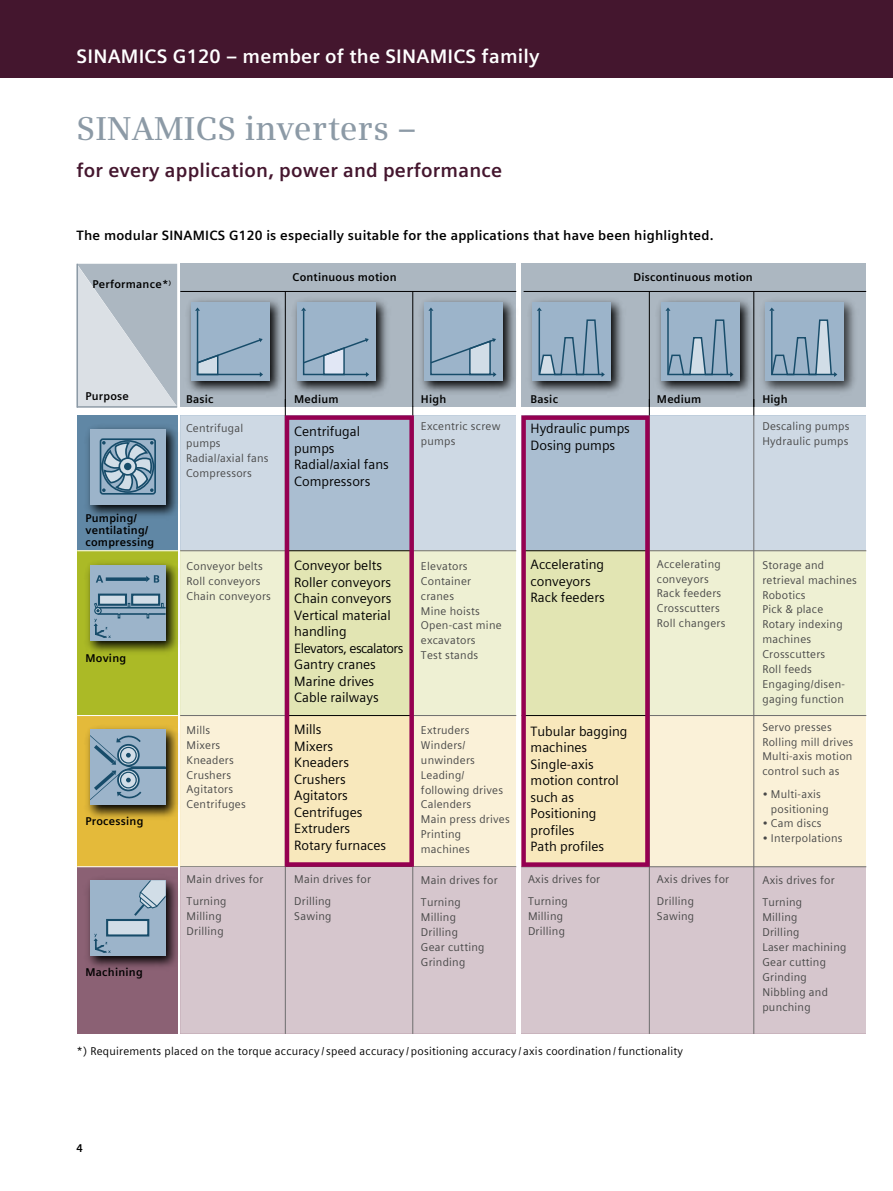
<style>
.page{position:relative;width:893px;height:1191px;background:#fff}
.page>*{position:absolute;margin:0;border:0;box-sizing:border-box;transform-origin:0 0}
.t1{font:600 33px "Siemens Serif";letter-spacing:.005em;color:#8c9aa6}
.t2{font:700 19.5px "Siemens Sans Global";letter-spacing:.01em;color:#44162e}
.t3{font:700 19.5px "Siemens Sans Global";letter-spacing:.01em;color:#fff}
.t4{font:13.5px/16.5px "Siemens Sans Global";color:#000}
.t5{font:700 13.5px "Siemens Sans Global";letter-spacing:.015em;color:#000}
.t6{font:11.25px/14.9px "Siemens Sans Global";letter-spacing:.02em;color:#484848}
.t7{font:700 11.25px/12px "Siemens Sans Global";letter-spacing:.02em;color:#000}
.t8{font:11.25px "Siemens Sans Global";letter-spacing:.02em;color:#000}
</style>
<div class="page">
<svg style="left:78px;top:264px;width:99px;height:142px;background:#c3cbd3"></svg>
<div style="left:180px;top:264px;width:336px;height:143px;background:#acb7c1"></div>
<div style="left:77px;top:415px;width:100px;height:135px;background:#6087a5"></div>
<div style="left:77px;top:551px;width:101px;height:164px;background:#abba26"></div>
<div style="left:77px;top:715px;width:100px;height:151px;background:#e4ba3a"></div>
<hr style="left:77px;top:715px;width:101px;height:1px;background:#fff">
<hr style="left:180px;top:291px;width:336px;height:1px;background:#000">
<hr style="left:285px;top:291px;width:1px;height:116px;background:#000">
<hr style="left:412px;top:291px;width:1px;height:116px;background:#000">
<div style="left:521px;top:264px;width:345px;height:143px;background:#acb7c1"></div>
<div style="left:77px;top:866px;width:100px;height:167px;background:#8b6174"></div>
<hr style="left:285px;top:399px;width:1px;height:634px;background:#000">
<hr style="left:412px;top:406px;width:1px;height:627px;background:#000">
<hr style="left:649px;top:399px;width:1px;height:634px;background:#000">
<hr style="left:753px;top:399px;width:1px;height:634px;background:#000">
<hr style="left:524px;top:291px;width:342px;height:1px;background:#000">
<hr style="left:649px;top:291px;width:1px;height:116px;background:#000">
<hr style="left:753px;top:291px;width:1px;height:116px;background:#000">
<hr style="left:77px;top:866px;width:101px;height:1px;background:#fff">
<hr style="left:77px;top:264px;width:1px;height:143px;background:#8c9aa6">
<hr style="left:77px;top:406px;width:100px;height:2px;background:#8c9aa6">
<img style="left:88px;top:420px;width:90px;height:101px">
<div style="left:90px;top:429px;width:76px;height:75px;background:#9cb4ca"></div>
<svg style="left:99px;top:438px;width:57px;height:57px"></svg>
<svg style="left:119px;top:458px;width:17px;height:17px"></svg>
<div style="left:119px;top:457px;width:18px;height:19px;border:2px solid #174c6a;border-radius:50%"></div>
<div style="left:124px;top:463px;width:7px;height:7px;background:#174c6a;border-radius:50%"></div>
<img style="left:87px;top:563px;width:90px;height:90px">
<div style="left:90px;top:565px;width:76px;height:76px;background:#9cb4ca"></div>
<svg style="left:96px;top:575px;width:7px;height:7px"></svg>
<div style="left:99px;top:594px;width:27px;height:11px;background:#d1dde7"></div>
<div style="left:98px;top:593px;width:29px;height:13px;border:2px solid #174c6a"></div>
<div style="left:132px;top:594px;width:27px;height:11px;background:#d1dde7"></div>
<div style="left:131px;top:593px;width:29px;height:13px;border:2px solid #174c6a"></div>
<hr style="left:98px;top:607px;width:68px;height:1px;background:#174c6a">
<hr style="left:98px;top:613px;width:68px;height:2px;background:#174c6a">
<svg style="left:161px;top:603px;width:3px;height:4px"></svg>
<div style="left:94px;top:607px;width:8px;height:7px;border:1px solid #174c6a;border-radius:50%"></div>
<svg style="left:94px;top:602px;width:6px;height:10px"></svg>
<svg style="left:106px;top:577px;width:40px;height:4px"></svg>
<svg style="left:146px;top:575px;width:13px;height:7px"></svg>
<svg style="left:94px;top:619px;width:17px;height:19px"></svg>
<img style="left:87px;top:721px;width:91px;height:101px">
<div style="left:90px;top:729px;width:76px;height:76px;background:#9cb4ca"></div>
<svg style="left:90px;top:735px;width:76px;height:65px"></svg>
<img style="left:88px;top:872px;width:90px;height:100px">
<div style="left:90px;top:880px;width:75px;height:75px;background:#9cb4ca"></div>
<svg style="left:94px;top:933px;width:17px;height:20px"></svg>
<div style="left:107px;top:920px;width:41px;height:15px;background:#d1dde7"></div>
<div style="left:106px;top:919px;width:43px;height:17px;border:2px solid #174c6a"></div>
<svg style="left:134px;top:880px;width:32px;height:35px"></svg>
<img style="left:658px;top:294px;width:197px;height:103px">
<div style="left:765px;top:302px;width:79px;height:79px;background:#9cb4ca"></div>
<svg style="left:769px;top:307px;width:68px;height:70px"></svg>
<div style="left:661px;top:302px;width:79px;height:79px;background:#9cb4ca"></div>
<svg style="left:665px;top:307px;width:68px;height:70px"></svg>
<img style="left:530px;top:300px;width:93px;height:93px">
<div style="left:532px;top:302px;width:79px;height:79px;background:#9cb4ca"></div>
<svg style="left:537px;top:307px;width:68px;height:70px"></svg>
<img style="left:421px;top:300px;width:94px;height:93px">
<div style="left:424px;top:302px;width:79px;height:79px;background:#9cb4ca"></div>
<svg style="left:428px;top:307px;width:68px;height:70px"></svg>
<img style="left:294px;top:300px;width:94px;height:93px">
<div style="left:297px;top:302px;width:78px;height:79px;background:#9cb4ca"></div>
<svg style="left:301px;top:307px;width:68px;height:70px"></svg>
<img style="left:188px;top:294px;width:98px;height:103px">
<div style="left:191px;top:302px;width:78px;height:79px;background:#9cb4ca"></div>
<svg style="left:195px;top:307px;width:68px;height:70px"></svg>
<svg style="left:180px;top:415px;width:686px;height:618px;background:#e0dbd4"></svg>
<svg style="left:521px;top:415px;width:129px;height:451px;background:#d1c6b4"></svg>
<svg style="left:285px;top:415px;width:129px;height:451px;background:#d2c7b4"></svg>
<div style="left:0;top:0;width:893px;height:77px;background:#44162e"></div>
<h2 class="t3" style="left:77px;top:41px;width:465px">SINAMICS G120 – member of the SINAMICS family</h2>
<h1 class="t1" style="left:77px;top:110px;width:341px">SINAMICS inverters –</h1>
<h2 class="t2" style="left:77px;top:155px;width:427px">for every application, power and performance</h2>
<p class="t5" style="left:77px;top:224px;width:638px">The modular SINAMICS G120 is especially suitable for the applications that have been highlighted.</p>
<p class="t7" style="left:92px;top:278px;width:80px">Performance*<sup>)</sup></p>
<p class="t7" style="left:293px;top:271px;width:106px">Continuous motion</p>
<p class="t7" style="left:633px;top:271px;width:121px">Discontinuous motion</p>
<p class="t7" style="left:85px;top:390px;width:45px">Purpose</p>
<p class="t7" style="left:85px;top:512px;width:70px">Pumping/ ventilating/ compressing</p>
<p class="t7" style="left:85px;top:652px;width:42px">Moving</p>
<p class="t7" style="left:85px;top:815px;width:59px">Processing</p>
<p class="t7" style="left:85px;top:966px;width:59px">Machining</p>
<p class="t7" style="left:186px;top:393px;width:29px">Basic</p>
<p class="t7" style="left:294px;top:393px;width:46px">Medium</p>
<p class="t7" style="left:421px;top:393px;width:27px">High</p>
<p class="t7" style="left:531px;top:393px;width:29px">Basic</p>
<p class="t7" style="left:657px;top:393px;width:46px">Medium</p>
<p class="t7" style="left:762px;top:393px;width:27px">High</p>
<p class="t6" style="left:186px;top:421px;width:84px">Centrifugal pumps<br>Radial/axial fans<br>Compressors</p>
<p class="t4" style="left:294px;top:423px;width:96px">Centrifugal pumps<br>Radial/axial fans<br>Compressors</p>
<p class="t6" style="left:421px;top:419px;width:81px">Excentric screw pumps</p>
<p class="t4" style="left:531px;top:420px;width:101px">Hydraulic pumps<br>Dosing pumps</p>
<p class="t6" style="left:762px;top:419px;width:89px">Descaling pumps<br>Hydraulic pumps</p>
<p class="t6" style="left:187px;top:558px;width:86px">Conveyor belts<br>Roll conveyors<br>Chain conveyors</p>
<p class="t6" style="left:187px;top:722px;width:61px">Mills<br>Mixers<br>Kneaders<br>Crushers<br>Agitators<br>Centrifuges</p>
<p class="t6" style="left:187px;top:868px;width:78px;line-height:22.4px">Main drives for<br>Turning</p>
<p class="t6" style="left:187px;top:909px;width:39px">Milling<br>Drilling</p>
<p class="t4" style="left:294px;top:557px;width:111px">Conveyor belts<br>Roller conveyors<br>Chain conveyors<br>Vertical material handling<br>Elevators, escalators<br>Gantry cranes<br>Marine drives<br>Cable railways</p>
<p class="t4" style="left:294px;top:721px;width:94px">Mills<br>Mixers<br>Kneaders<br>Crushers<br>Agitators<br>Centrifuges<br>Extruders<br>Rotary furnaces</p>
<p class="t6" style="left:294px;top:868px;width:78px;line-height:22.4px">Main drives for<br>Drilling</p>
<p class="t6" style="left:294px;top:909px;width:39px">Sawing</p>
<p class="t6" style="left:421px;top:558px;width:82px">Elevators<br>Container cranes<br>Mine hoists<br>Open-cast mine excavators<br>Test stands</p>
<p class="t6" style="left:421px;top:722px;width:90px">Extruders<br>Winders/ unwinders<br>Leading/ following drives<br>Calenders<br>Main press drives<br>Printing machines</p>
<p class="t6" style="left:421px;top:869px;width:78px;line-height:22.4px">Main drives for<br>Turning</p>
<p class="t6" style="left:421px;top:910px;width:65px">Milling<br>Drilling<br>Gear cutting<br>Grinding</p>
<p class="t4" style="left:531px;top:556px;width:76px">Accelerating conveyors<br>Rack feeders</p>
<p class="t4" style="left:531px;top:722px;width:98px">Tubular bagging machines<br>Single-axis motion control such as<br>Positioning profiles<br>Path profiles</p>
<p class="t6" style="left:528px;top:868px;width:74px;line-height:22.4px">Axis drives for<br>Turning</p>
<p class="t6" style="left:528px;top:909px;width:39px">Milling<br>Drilling</p>
<p class="t6" style="left:657px;top:556px;width:70px">Accelerating conveyors<br>Rack feeders<br>Crosscutters<br>Roll changers</p>
<p class="t6" style="left:762px;top:557px;width:96px">Storage and retrieval machines<br>Robotics<br>Pick &amp; place<br>Rotary indexing machines<br>Crosscutters<br>Roll feeds<br>Engaging/disen&shy;gaging function</p>
<p class="t6" style="left:762px;top:719px;width:92px">Servo presses<br>Rolling mill drives<br>Multi-axis motion control such as</p>
<p class="t6" style="left:771px;top:786px;width:59px;text-indent:-9px">• Multi-axis positioning</p>
<p class="t6" style="left:762px;top:816px;width:61px">• Cam discs</p>
<p class="t6" style="left:762px;top:831px;width:82px">• Interpolations</p>
<p class="t6" style="left:657px;top:868px;width:74px;line-height:22.4px">Axis drives for<br>Drilling</p>
<p class="t6" style="left:657px;top:909px;width:39px">Sawing</p>
<p class="t6" style="left:762px;top:869px;width:74px;line-height:22.4px">Axis drives for<br>Turning</p>
<p class="t6" style="left:762px;top:910px;width:85px">Milling<br>Drilling<br>Laser machining<br>Gear cutting<br>Grinding<br>Nibbling and punching</p>
<p class="t8" style="left:77px;top:1042px;width:608px">*) Requirements placed on the torque accuracy / speed accuracy / positioning accuracy / axis coordination /functionality</p>
<p class="t7" style="left:77px;top:1142px;width:8px">4</p>
</div>
